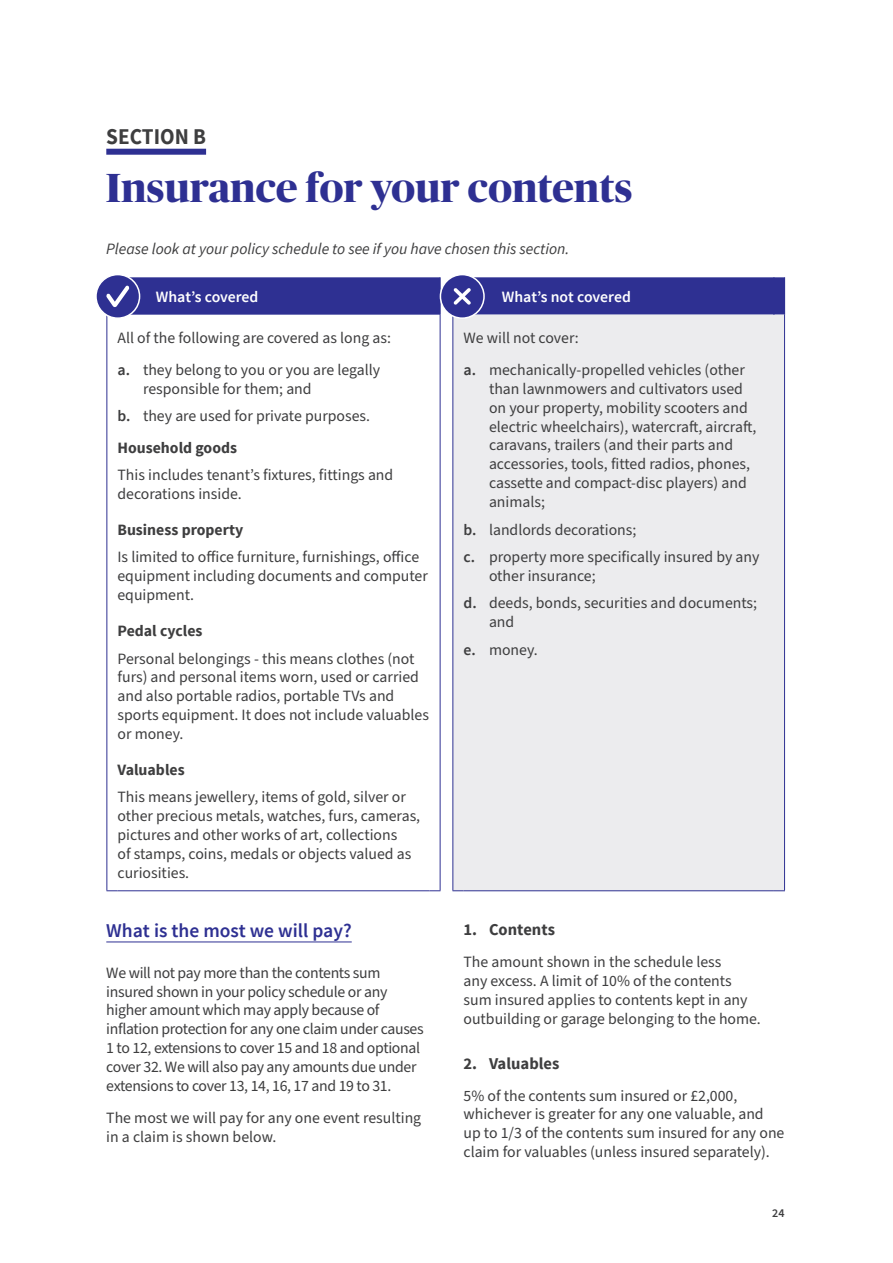
<style>
.page{position:relative;width:893px;height:1263px;background:#fff}
.page>*{position:absolute;margin:0;border:0;box-sizing:border-box;transform-origin:0 0}
.t1{font:700 40.5px "Publico Banner";letter-spacing:.01em;color:#2e3092}
.t2{font:700 22.5px "Source Sans Pro";color:#3e3e3f;scale:.95 1}
.t3{font:600 19.5px "Source Sans Pro";color:#2e3092}
.t4{font:700 16.5px "Source Sans Pro";color:#3e3e3f}
.t5{font:15.75px/18.9px "Source Sans Pro";color:#3e3e3f}
.t6{font:15.75px/18.9px "Source Sans Pro";letter-spacing:-.02em;color:#3e3e3f}
.t7{font:italic 15.75px "Source Sans Pro";color:#3e3e3f}
.t8{font:700 15.75px "Source Sans Pro";color:#3e3e3f}
.t9{font:600 15.75px "Source Sans Pro";color:#fff}
.t10{font:600 12px "Source Sans Pro";color:#3e3e3f}
.s1{font-weight:600}
</style>
<div class="page">
<div style="left:106px;top:149px;width:100px;height:6px;background:#2e3092"></div>
<div style="left:453px;top:315px;width:331px;height:575px;background:#ececee"></div>
<hr style="left:452px;top:315px;width:1px;height:575px;background:#2e3092">
<hr style="left:784px;top:315px;width:1px;height:575px;background:#2e3092">
<hr style="left:440px;top:277px;width:1px;height:38px;background:#2e3092">
<hr style="left:463px;top:890px;width:311px;height:1px;background:#2e3092">
<hr style="left:784px;top:277px;width:1px;height:38px;background:#2e3092">
<hr style="left:106px;top:315px;width:1px;height:575px;background:#2e3092">
<hr style="left:117px;top:890px;width:312px;height:1px;background:#2e3092">
<hr style="left:440px;top:315px;width:1px;height:575px;background:#2e3092">
<div style="left:96px;top:275px;width:44px;height:43px;background:#2e3092;border-radius:50%"></div>
<div style="left:95px;top:274px;width:45px;height:45px;border:2px solid #fff;border-radius:50%"></div>
<svg style="left:106px;top:277px;width:334px;height:38px;background:#353695"></svg>
<div style="left:440px;top:275px;width:44px;height:43px;background:#2e3092;border-radius:50%"></div>
<div style="left:440px;top:274px;width:45px;height:45px;border:2px solid #fff;border-radius:50%"></div>
<svg style="left:453px;top:277px;width:331px;height:38px;background:#353795"></svg>
<hr style="left:106px;top:941px;width:246px;height:1px;background:#2e3092">
<h2 class="t2" style="left:106px;top:123px;width:107px">SECTION B</h2>
<h1 class="t1" style="left:106px;top:159px;width:527px">Insurance for your contents</h1>
<p class="t7" style="left:106px;top:239px;width:464px">Please look at your policy schedule to see if you have chosen this section.</p>
<p class="t9" style="left:156px;top:287px;width:104px">What’s covered</p>
<p class="t9" style="left:502px;top:287px;width:131px">What’s not covered</p>
<p class="t5" style="left:118px;top:323px;width:275px;line-height:31.7px">All of the following are covered as long as: <span class="s1">a.</span> they belong to you or you are legally</p>
<p class="t5" style="left:118px;top:375px;width:254px;line-height:27.5px;text-indent:26px">responsible for them; and<br><span class="s1">b.</span> they are used for private purposes.</p>
<p class="t8" style="left:118px;top:437px;width:121px">Household goods</p>
<p class="t5" style="left:118px;top:466px;width:277px">This includes tenant’s fixtures, fittings and decorations inside.</p>
<p class="t8" style="left:118px;top:520px;width:127px">Business property</p>
<p class="t5" style="left:118px;top:548px;width:312px">Is limited to office furniture, furnishings, office equipment including documents and computer equipment.</p>
<p class="t8" style="left:118px;top:621px;width:87px">Pedal cycles</p>
<p class="t5" style="left:118px;top:649px;width:313px">Personal belongings - this means clothes (not furs) and personal items worn, used or carried and also portable radios, portable TVs and sports equipment. It does not include valuables or money.</p>
<p class="t8" style="left:118px;top:760px;width:69px">Valuables</p>
<p class="t5" style="left:118px;top:788px;width:304px">This means jewellery, items of gold, silver or other precious metals, watches, furs, cameras, pictures and other works of art, collections<br>of stamps, coins, medals or objects valued as curiosities.</p>
<p class="t5" style="left:463px;top:323px;width:283px;line-height:31.7px">We will not cover:<br><span class="s1">a.</span> mechanically-propelled vehicles (other</p>
<p class="t5" style="left:489px;top:379px;width:269px">than lawnmowers and cultivators used on your property, mobility scooters and electric wheelchairs), watercraft, aircraft, caravans, trailers (and their parts and accessories, tools, fitted radios, phones, cassette and compact-disc players) and animals;</p>
<p class="t5" style="left:463px;top:516px;width:297px;line-height:27.5px"><span class="s1">b.</span> landlords decorations;<br><span class="s1">c.</span> property more specifically insured by any</p>
<p class="t5" style="left:463px;top:562px;width:295px;line-height:27.5px;text-indent:26px">other insurance;<br><span class="s1">d.</span> deeds, bonds, securities and documents;</p>
<p class="t5" style="left:463px;top:609px;width:76px;line-height:27.5px;text-align:center">and<br><span class="s1">e.</span> money.</p>
<p class="t3" style="left:106px;top:919px;width:247px">What is the most we will pay?</p>
<p class="t6" style="left:106px;top:963px;width:319px">We will not pay more than the contents sum insured shown in your policy schedule or any higher amount which may apply because of inflation protection for any one claim under causes 1 to 12, extensions to cover 15 and 18 and optional cover 32. We will also pay any amounts due under extensions to cover 13, 14, 16, 17 and 19 to 31.</p>
<p class="t5" style="left:106px;top:1108px;width:316px">The most we will pay for any one event resulting in a claim is shown below.</p>
<p class="t4" style="left:463px;top:919px;width:93px">1. Contents</p>
<p class="t5" style="left:463px;top:953px;width:299px">The amount shown in the schedule less<br>any excess. A limit of 10% of the contents sum insured applies to contents kept in any outbuilding or garage belonging to the home.</p>
<p class="t4" style="left:463px;top:1053px;width:97px">2. Valuables</p>
<p class="t5" style="left:463px;top:1086px;width:322px">5% of the contents sum insured or £2,000, whichever is greater for any one valuable, and up to 1/3 of the contents sum insured for any one claim for valuables (unless insured separately).</p>
<p class="t10" style="left:772px;top:1206px;width:14px">24</p>
</div>
